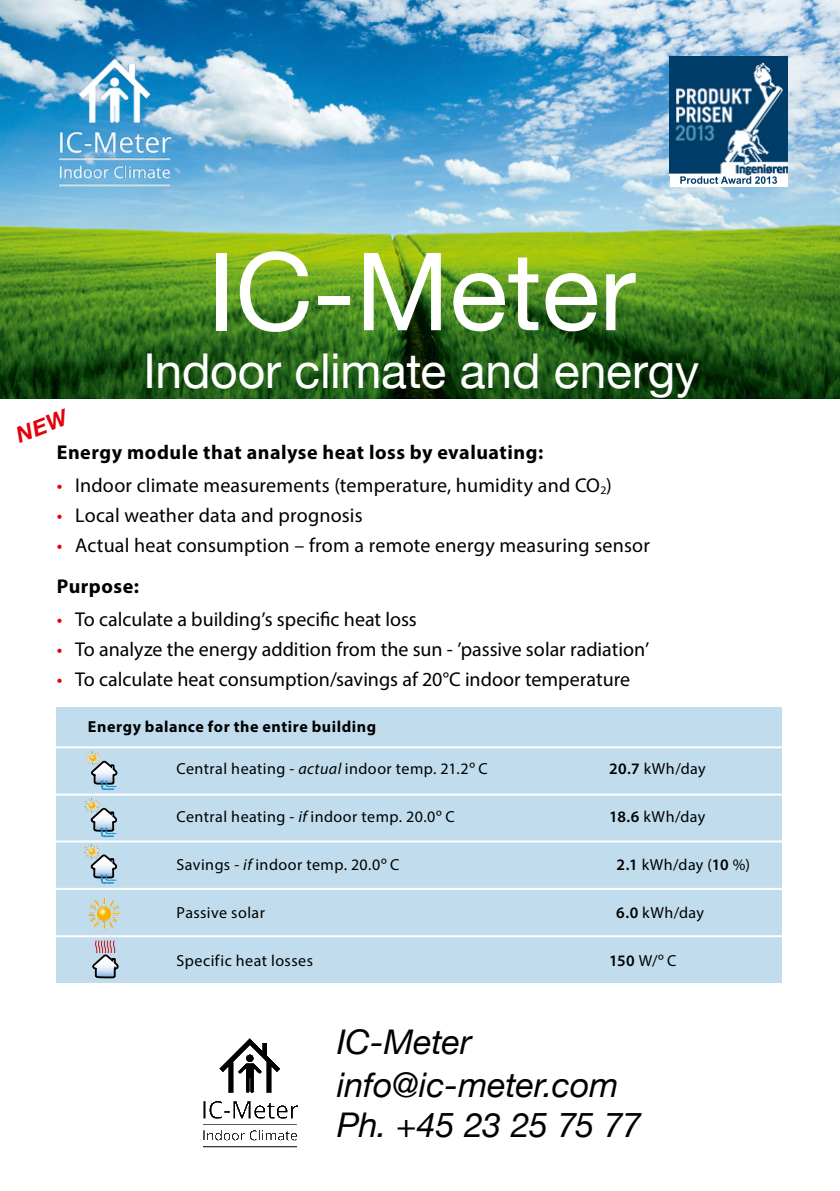
<style>
.page{position:relative;width:840px;height:1191px;background:#fff}
.page>*{position:absolute;margin:0;border:0;box-sizing:border-box;transform-origin:0 0}
.t1{font:108px "Helvetica Neue";color:#fff}
.t2{font:48px "Helvetica Neue";letter-spacing:-.005em;color:#fff}
.t3{font:italic 34px/41.6px "Helvetica Neue";letter-spacing:-.01em;color:#000}
.t4{font:20px/41px "Myriad Pro";letter-spacing:.005em;color:#000}
.t5{font:700 20px "Myriad Pro";letter-spacing:.025em;color:#000}
.t6{font:16px "Myriad Pro";letter-spacing:.025em;color:#000}
.t7{font:700 16px "Myriad Pro";letter-spacing:.035em;color:#000}
.s1{color:#e3000b}
.s2{font-weight:700}
.s3{font-style:italic}
.s4{font-weight:600}
</style>
<div class="page">
<img style="left:0;top:0;width:839px;height:398px">
<img style="left:55px;top:51px;width:120px;height:139px">
<div style="left:669px;top:57px;width:118px;height:130px;background:#fff"></div>
<img style="left:669px;top:57px;width:118px;height:118px">
<svg style="left:680px;top:176px;width:96px;height:8px"></svg>
<img style="left:203px;top:1038px;width:95px;height:110px">
<div style="left:57px;top:707px;width:724px;height:275px;background:#c1dded"></div>
<hr style="left:52px;top:746px;width:744px;height:2px;background:#fff">
<hr style="left:45px;top:793px;width:743px;height:2px;background:#fff">
<hr style="left:48px;top:840px;width:743px;height:2px;background:#fff">
<hr style="left:48px;top:935px;width:743px;height:2px;background:#fff">
<hr style="left:52px;top:888px;width:744px;height:2px;background:#fff">
<svg style="left:91px;top:760px;width:26px;height:30px"></svg>
<img style="left:85px;top:751px;width:16px;height:16px">
<svg style="left:91px;top:808px;width:26px;height:29px"></svg>
<img style="left:84px;top:798px;width:17px;height:16px">
<svg style="left:91px;top:854px;width:26px;height:30px"></svg>
<img style="left:84px;top:844px;width:17px;height:16px">
<img style="left:88px;top:898px;width:32px;height:31px">
<svg style="left:92px;top:940px;width:27px;height:39px"></svg>
<h1 class="t1" style="left:207px;top:214px;width:430px">IC-Meter</h1>
<h2 class="t2" style="left:143px;top:336px;width:557px">Indoor climate and energy</h2>
<p class="t5" style="left:57px;top:439px;width:487px">Energy module that analyse heat loss by evaluating:</p>
<p class="t4" style="left:57px;top:464px;width:556px"><span class="s1">•</span> Indoor climate measurements (temperature, humidity and CO<sub>2</sub>)</p>
<p class="t4" style="left:57px;top:494px;width:307px"><span class="s1">•</span> Local weather data and prognosis</p>
<p class="t4" style="left:57px;top:524px;width:594px"><span class="s1">•</span> Actual heat consumption – from a remote energy measuring sensor<br><span class="s2">Purpose:</span></p>
<p class="t4" style="left:57px;top:598px;width:361px"><span class="s1">•</span> To calculate a building’s specific heat loss</p>
<p class="t4" style="left:57px;top:628px;width:593px"><span class="s1">•</span> To analyze the energy addition from the sun - ’passive solar radiation’</p>
<p class="t4" style="left:57px;top:658px;width:574px"><span class="s1">•</span> To calculate heat consumption/savings af 20°C indoor temperature</p>
<p class="t7" style="left:88px;top:716px;width:289px">Energy balance for the entire building</p>
<p class="t6" style="left:176px;top:759px;width:312px">Central heating - <span class="s3">actual</span> indoor temp. 21.2o C</p>
<p class="t6" style="left:608px;top:759px;width:98px"><span class="s4">20.7</span> kWh/day</p>
<p class="t6" style="left:176px;top:806px;width:279px">Central heating - <span class="s3">if</span> indoor temp. 20.0o C</p>
<p class="t6" style="left:608px;top:806px;width:98px"><span class="s4">18.6</span> kWh/day</p>
<p class="t6" style="left:176px;top:854px;width:224px">Savings - <span class="s3">if</span> indoor temp. 20.0o C</p>
<p class="t6" style="left:616px;top:854px;width:135px"><span class="s4">2.1</span> kWh/day (<span class="s4">10</span> %)</p>
<p class="t6" style="left:176px;top:902px;width:90px">Passive solar</p>
<p class="t6" style="left:616px;top:902px;width:89px"><span class="s4">6.0</span> kWh/day</p>
<p class="t6" style="left:176px;top:950px;width:138px">Specific heat losses</p>
<p class="t6" style="left:608px;top:950px;width:69px"><span class="s4">150</span> W/o C</p>
<h3 class="t3" style="left:337px;top:1023px;width:305px">IC-Meter info@ic-meter.com<br>Ph. +45 23 25 75 77</h3>
</div>
